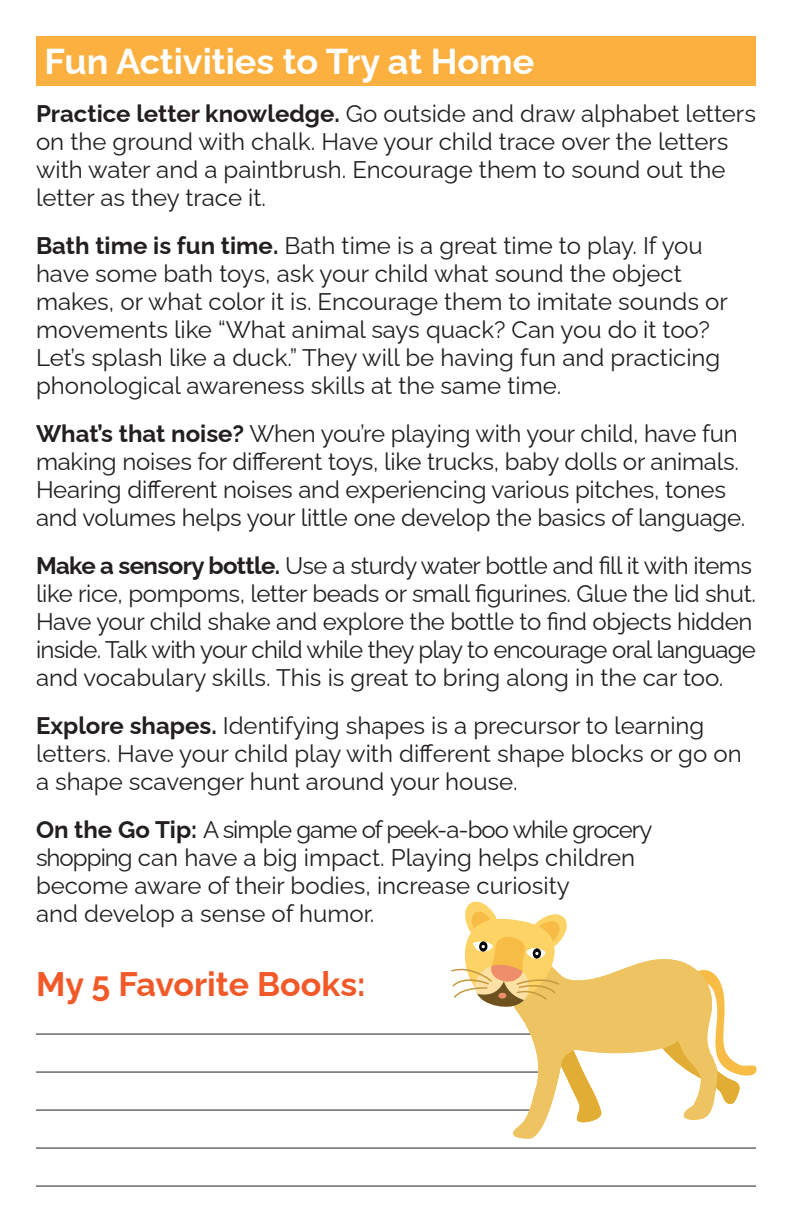
<style>
.page{position:relative;width:792px;height:1224px;background:#fff}
.page>*{position:absolute;margin:0;border:0;box-sizing:border-box;transform-origin:0 0}
.t1{font:700 36px "Raleway";color:#fff}
.t2{font:700 34px "Raleway";color:#f15929}
.t3{font:24px/28px "Raleway";letter-spacing:-.005em;color:#231f20}
.t4{font:24px "Raleway";letter-spacing:-.04em;color:#231f20}
.s1{font-weight:700}
</style>
<div class="page">
<hr style="left:36px;top:1034px;width:720px;height:1px;background:#231f20">
<hr style="left:36px;top:1072px;width:720px;height:1px;background:#231f20">
<hr style="left:36px;top:1110px;width:720px;height:1px;background:#231f20">
<hr style="left:36px;top:1148px;width:720px;height:1px;background:#231f20">
<hr style="left:36px;top:1186px;width:720px;height:1px;background:#231f20">
<div style="left:539px;top:935px;width:221px;height:187px;background:#fff"></div>
<div style="left:36px;top:36px;width:720px;height:50px;background:#fbb03f"></div>
<svg style="left:718px;top:978px;width:39px;height:126px"></svg>
<svg style="left:513px;top:959px;width:205px;height:180px"></svg>
<div style="left:554px;top:1023px;width:125px;height:30px;background:#eec362;border-radius:50%"></div>
<svg style="left:451px;top:902px;width:150px;height:221px"></svg>
<p class="t1" style="left:45px;top:32px;width:491px">Fun Activities to Try at Home</p>
<p class="t3" style="left:36px;top:97px;width:721px"><span class="s1">Practice letter knowledge.</span> Go outside and draw alphabet letters on the ground with chalk. Have your child trace over the letters with water and a paintbrush. Encourage them to sound out the letter as they trace it.</p>
<p class="t3" style="left:36px;top:229px;width:693px"><span class="s1">Bath time is fun time.</span> Bath time is a great time to play. If you have some bath toys, ask your child what sound the object makes, or what color it is. Encourage them to imitate sounds or movements like “What animal says quack? Can you do it too?<br>Let’s splash like a duck.” They will be having fun and practicing phonological awareness skills at the same time.</p>
<p class="t3" style="left:36px;top:417px;width:711px"><span class="s1">What’s that noise?</span> When you’re playing with your child, have fun making noises for different toys, like trucks, baby dolls or animals.<br>Hearing different noises and experiencing various pitches, tones and volumes helps your little one develop the basics of language.</p>
<p class="t3" style="left:36px;top:549px;width:722px"><span class="s1">Make a sensory bottle.</span> Use a sturdy water bottle and fill it with items like rice, pompoms, letter beads or small figurines. Glue the lid shut.<br>Have your child shake and explore the bottle to find objects hidden inside. Talk with your child while they play to encourage oral language and vocabulary skills. This is great to bring along in the car too.</p>
<p class="t3" style="left:36px;top:709px;width:707px"><span class="s1">Explore shapes.</span> Identifying shapes is a precursor to learning letters. Have your child play with different shape blocks or go on a shape scavenger hunt around your house.</p>
<p class="t4" style="left:36px;top:810px;width:618px"><span class="s1">On the Go Tip:</span> A simple game of peek-a-boo while grocery</p>
<p class="t3" style="left:36px;top:841px;width:601px">shopping can have a big impact. Playing helps children</p>
<p class="t3" style="left:36px;top:869px;width:535px">become aware of their bodies, increase curiosity</p>
<p class="t3" style="left:36px;top:897px;width:340px">and develop a sense of humor.</p>
<p class="t2" style="left:36px;top:956px;width:331px">My 5 Favorite Books:</p>
</div>
